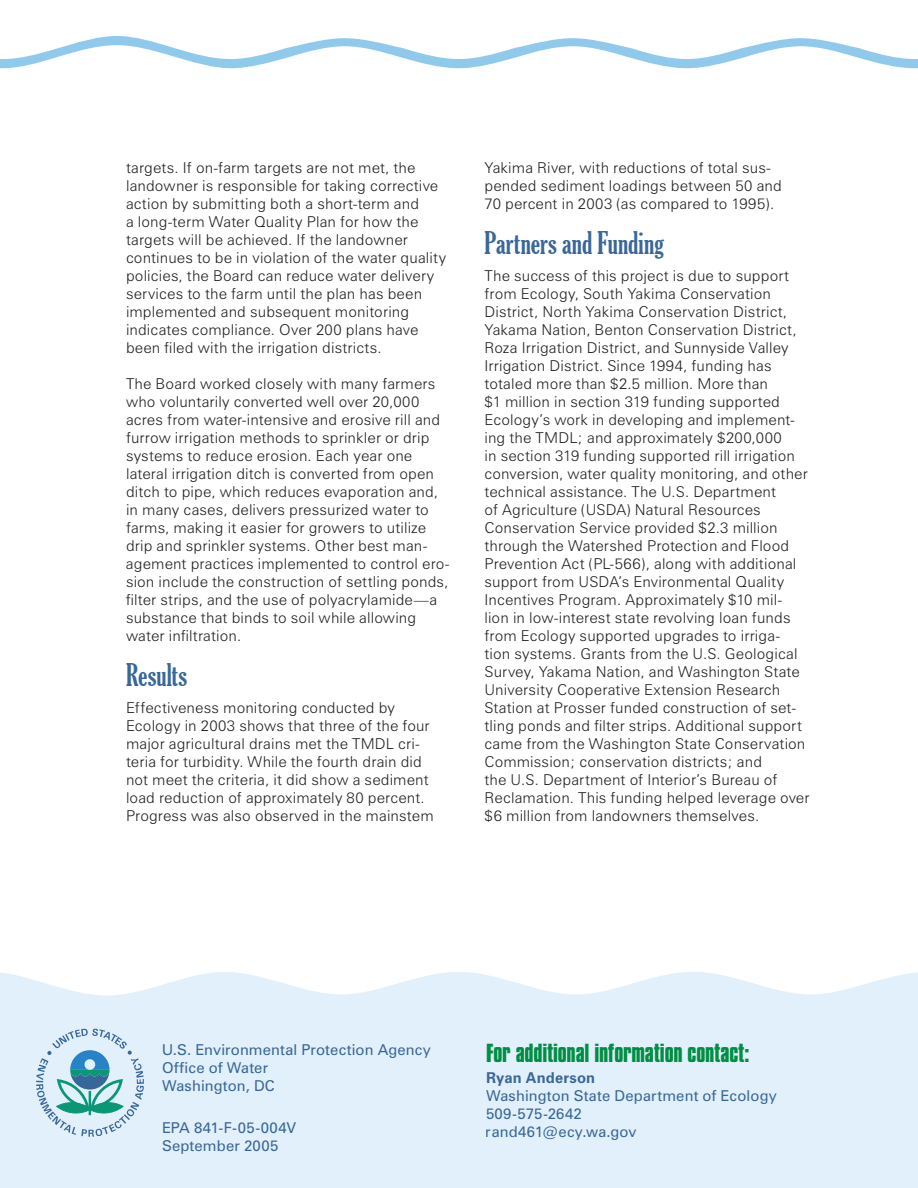
<style>
.page{position:relative;width:918px;height:1188px;background:#fff}
.page>*{position:absolute;margin:0;border:0;box-sizing:border-box;transform-origin:0 0}
.t1{font:extra-condensed 30px "Gloucester";letter-spacing:.005em;color:#396798}
.t2{font:700 22.5px "Compacta BT";letter-spacing:-.01em;color:#008e45}
.t3{font:300 15px/18px "Zurich BT";letter-spacing:.01em;color:#231f20}
.t4{font:15px/18px "Zurich BT";letter-spacing:.01em;color:#396798}
.t5{font:700 15px "Zurich BT";letter-spacing:.01em;color:#396798}
</style>
<div class="page">
<svg style="left:0;top:36px;width:918px;height:32px"></svg>
<div style="left:0;top:972px;width:918px;height:216px;background:#e1f0fa"></div>
<svg style="left:36px;top:1029px;width:108px;height:108px;background:#b0d3df"></svg>
<p class="t3" style="left:126px;top:159px;width:322px">targets. If on-farm targets are not met, the landowner is responsible for taking corrective action by submitting both a short-term and<br>a long-term Water Quality Plan for how the targets will be achieved. If the landowner continues to be in violation of the water quality policies, the Board can reduce water delivery services to the farm until the plan has been implemented and subsequent monitoring indicates compliance. Over 200 plans have been filed with the irrigation districts.</p>
<p class="t3" style="left:126px;top:375px;width:325px">The Board worked closely with many farmers who voluntarily converted well over 20,000 acres from water-intensive and erosive rill and furrow irrigation methods to sprinkler or drip systems to reduce erosion. Each year one lateral irrigation ditch is converted from open ditch to pipe, which reduces evaporation and, in many cases, delivers pressurized water to farms, making it easier for growers to utilize drip and sprinkler systems. Other best man&shy;agement practices implemented to control ero&shy;sion include the construction of settling ponds, filter strips, and the use of polyacrylamide—a substance that binds to soil while allowing water infiltration.</p>
<h1 class="t1" style="left:126px;top:658px;width:63px">Results</h1>
<p class="t3" style="left:126px;top:699px;width:309px">Effectiveness monitoring conducted by Ecology in 2003 shows that three of the four major agricultural drains met the TMDL cri&shy;teria for turbidity. While the fourth drain did not meet the criteria, it did show a sediment load reduction of approximately 80 percent.<br>Progress was also observed in the mainstem</p>
<p class="t3" style="left:484px;top:159px;width:299px">Yakima River, with reductions of total sus&shy;pended sediment loadings between 50 and<br>70 percent in 2003 (as compared to 1995).</p>
<h1 class="t1" style="left:484px;top:226px;width:181px">Partners and Funding</h1>
<p class="t3" style="left:484px;top:267px;width:327px">The success of this project is due to support from Ecology, South Yakima Conservation District, North Yakima Conservation District, Yakama Nation, Benton Conservation District, Roza Irrigation District, and Sunnyside Valley Irrigation District. Since 1994, funding has totaled more than $2.5 million. More than<br>$1 million in section 319 funding supported Ecology’s work in developing and implement&shy;ing the TMDL; and approximately $200,000<br>in section 319 funding supported rill irrigation conversion, water quality monitoring, and other technical assistance. The U.S. Department<br>of Agriculture (USDA) Natural Resources Conservation Service provided $2.3 million through the Watershed Protection and Flood Prevention Act (PL-566), along with additional support from USDA’s Environmental Quality Incentives Program. Approximately $10 mil&shy;lion in low-interest state revolving loan funds from Ecology supported upgrades to irriga&shy;tion systems. Grants from the U.S. Geological Survey, Yakama Nation, and Washington State University Cooperative Extension Research Station at Prosser funded construction of set&shy;tling ponds and filter strips. Additional support came from the Washington State Conservation Commission; conservation districts; and<br>the U.S. Department of Interior’s Bureau of Reclamation. This funding helped leverage over $6 million from landowners themselves.</p>
<p class="t4" style="left:162px;top:1041px;width:270px">U.S. Environmental Protection Agency<br>Office of Water<br>Washington, DC</p>
<p class="t4" style="left:162px;top:1119px;width:136px">EPA 841-F-05-004V<br>September 2005</p>
<h2 class="t2" style="left:486px;top:1040px;width:265px">For additional information contact:</h2>
<p class="t5" style="left:486px;top:1069px;width:111px">Ryan Anderson</p>
<p class="t4" style="left:486px;top:1087px;width:292px">Washington State Department of Ecology<br>509-575-2642<br>rand461@ecy.wa.gov</p>
</div>
